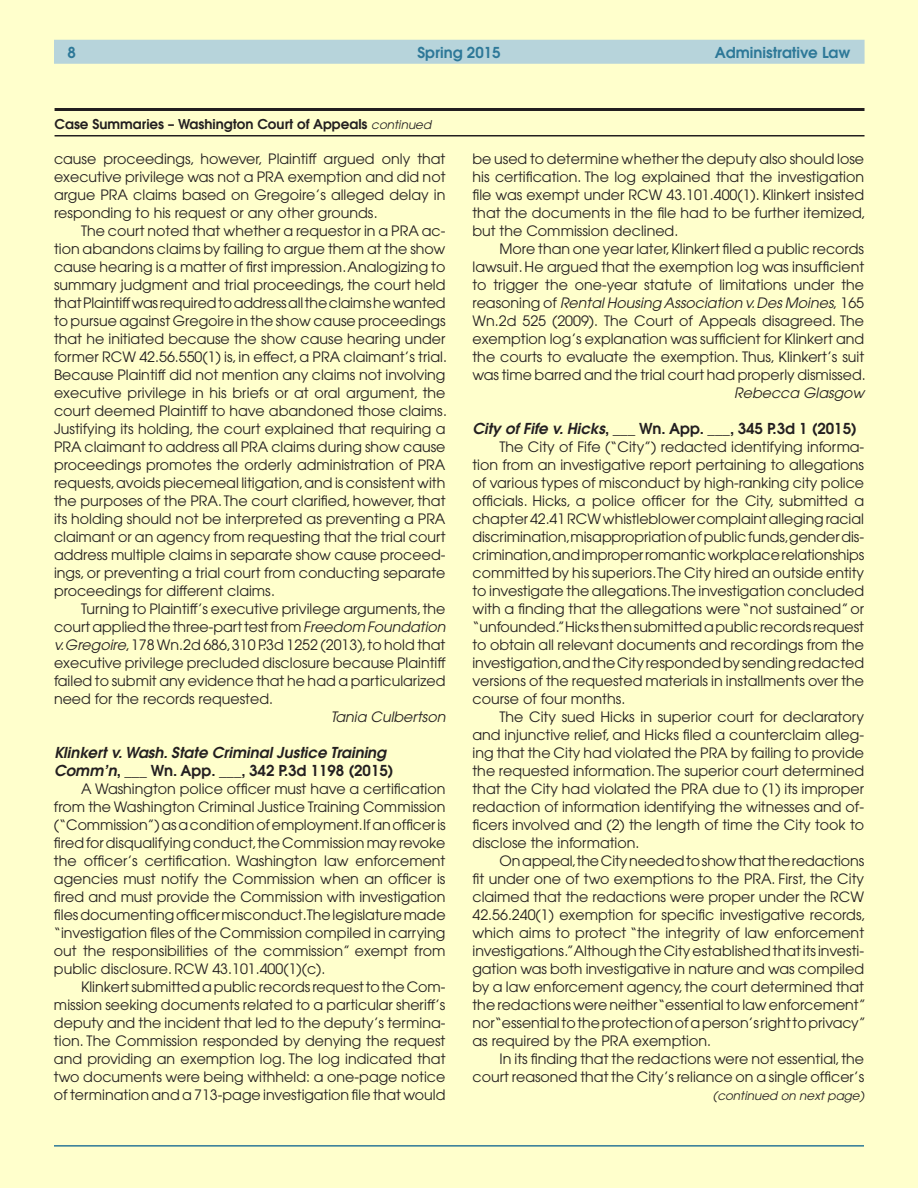
<style>
.page{position:relative;width:918px;height:1188px;background:#ffc}
.page>*{position:absolute;margin:0;border:0;box-sizing:border-box;transform-origin:0 0}
.case{font:italic 600 15px/18px "Avant Garde";color:#231f20}
.case-2{font:600 15px "Avant Garde";color:#231f20}
.t1{font:600 15px "Avant Garde";color:#2d7898}
.body{font:14.25px/18px "Avant Garde";color:#231f20;text-align:justify}
.byline2{font:italic 14.25px "Avant Garde";color:#231f20}
.continued_from{font:600 13.5px "Avant Garde";color:#231f20}
.continued_on{font:italic 12px "Avant Garde";color:#231f20}
.s1{font-weight:400;font-style:italic;font-size:12px}
.s2{font-style:italic}
.s3{font-style:normal}
</style>
<div class="page">
<div style="left:54px;top:40px;width:811px;height:24px;background:#b7d4db"></div>
<hr style="left:54px;top:1145px;width:810px;height:2px;background:#2d7898">
<hr style="left:55px;top:108px;width:810px;height:3px;background:#231f20">
<hr style="left:55px;top:135px;width:810px;height:1px;background:#231f20">
<p class="t1" style="left:68px;top:43px;width:10px">8</p>
<p class="t1" style="left:417px;top:43px;width:85px">Spring 2015</p>
<p class="t1" style="left:715px;top:43px;width:137px">Administrative Law</p>
<p class="continued_from" style="left:55px;top:115px;width:378px">Case Summaries – Washington Court of Appeals <span class="s1">continued</span></p>
<p class="body" style="left:54px;top:150px;width:393px">cause proceedings, however, Plaintiff argued only that executive privilege was not a PRA exemption and did not argue PRA claims based on Gregoire’s alleged delay in responding to his request or any other grounds.</p>
<p class="body" style="left:54px;top:222px;width:395px;text-indent:27px">The court noted that whether a requestor in a PRA ac&shy;tion abandons claims by failing to argue them at the show cause hearing is a matter of first impression. Analogizing to summary judgment and trial proceedings, the court held that Plaintiff was required to address all the claims he wanted to pursue against Gregoire in the show cause proceedings that he initiated because the show cause hearing under former RCW 42.56.550(1) is, in effect, a PRA claimant’s trial.<br>Because Plaintiff did not mention any claims not involving executive privilege in his briefs or at oral argument, the court deemed Plaintiff to have abandoned those claims.<br>Justifying its holding, the court explained that requiring a PRA claimant to address all PRA claims during show cause proceedings promotes the orderly administration of PRA requests, avoids piecemeal litigation, and is consistent with the purposes of the PRA. The court clarified, however, that its holding should not be interpreted as preventing a PRA claimant or an agency from requesting that the trial court address multiple claims in separate show cause proceed&shy;ings, or preventing a trial court from conducting separate proceedings for different claims.</p>
<p class="body" style="left:54px;top:600px;width:393px;text-indent:27px">Turning to Plaintiff’s executive privilege arguments, the court applied the three-part test from <span class="s2">Freedom Foundation v. Gregoire</span>, 178 Wn.2d 686, 310 P.3d 1252 (2013), to hold that executive privilege precluded disclosure because Plaintiff failed to submit any evidence that he had a particularized need for the records requested.</p>
<p class="byline2" style="left:331px;top:708px;width:116px">Tania Culbertson</p>
<p class="case" style="left:54px;top:743px;width:341px">Klinkert v. Wash. State Criminal Justice Training<br>Comm’n<span class="s3">, ___ Wn. App. ___, 342 P.3d 1198 (2015)</span></p>
<p class="body" style="left:54px;top:780px;width:393px;text-indent:27px">A Washington police officer must have a certification from the Washington Criminal Justice Training Commission (“Commission”) as a condition of employment.If an officer is fired for disqualifying conduct,the Commission may revoke the officer’s certification. Washington law enforcement agencies must notify the Commission when an officer is fired and must provide the Commission with investigation files documenting officer misconduct.The legislature made “investigation files of the Commission compiled in carrying out the responsibilities of the commission” exempt from public disclosure. RCW 43.101.400(1)(c).</p>
<p class="body" style="left:54px;top:978px;width:393px;text-indent:27px">Klinkert submitted a public records request to the Com&shy;mission seeking documents related to a particular sheriff’s deputy and the incident that led to the deputy’s termina&shy;tion. The Commission responded by denying the request and providing an exemption log. The log indicated that two documents were being withheld: a one-page notice of termination and a 713-page investigation file that would</p>
<p class="body" style="left:472px;top:150px;width:395px">be used to determine whether the deputy also should lose his certification. The log explained that the investigation file was exempt under RCW 43.101.400(1). Klinkert insisted that the documents in the file had to be further itemized, but the Commission declined.</p>
<p class="body" style="left:472px;top:240px;width:395px;text-indent:27px">More than one year later, Klinkert filed a public records lawsuit. He argued that the exemption log was insufficient to trigger the one-year statute of limitations under the reasoning of <span class="s2">Rental Housing Association v. Des Moines</span>, 165<br>Wn.2d 525 (2009). The Court of Appeals disagreed. The exemption log’s explanation was sufficient for Klinkert and the courts to evaluate the exemption. Thus, Klinkert’s suit was time barred and the trial court had properly dismissed.</p>
<p class="byline2" style="left:734px;top:385px;width:132px">Rebecca Glasgow</p>
<p class="case-2" style="left:472px;top:419px;width:386px"><span class="s2">City of Fife v. Hicks</span>, ___ Wn. App. ___, 345 P.3d 1 (2015)</p>
<p class="body" style="left:472px;top:438px;width:393px;text-indent:27px">The City of Fife (“City”) redacted identifying informa&shy;tion from an investigative report pertaining to allegations of various types of misconduct by high-ranking city police officials. Hicks, a police officer for the City, submitted a chapter 42.41 RCW whistleblower complaint alleging racial discrimination,misappropriation of public funds,gender dis&shy;crimination,and improper romantic workplace relationships committed by his superiors. The City hired an outside entity to investigate the allegations.The investigation concluded with a finding that the allegations were “not sustained” or “unfounded.” Hicks then submitted a public records request to obtain all relevant documents and recordings from the investigation,and the City responded by sending redacted versions of the requested materials in installments over the course of four months.</p>
<p class="body" style="left:472px;top:708px;width:393px;text-indent:27px">The City sued Hicks in superior court for declaratory and injunctive relief, and Hicks filed a counterclaim alleg&shy;ing that the City had violated the PRA by failing to provide the requested information. The superior court determined that the City had violated the PRA due to (1) its improper redaction of information identifying the witnesses and of&shy;ficers involved and (2) the length of time the City took to disclose the information.</p>
<p class="body" style="left:472px;top:852px;width:395px;text-indent:27px">On appeal,the City needed to show that the redactions fit under one of two exemptions to the PRA. First, the City claimed that the redactions were proper under the RCW 42.56.240(1) exemption for specific investigative records, which aims to protect “the integrity of law enforcement investigations.” Although the City established that its investi&shy;gation was both investigative in nature and was compiled by a law enforcement agency, the court determined that the redactions were neither “essential to law enforcement” nor “essential to the protection of a person’s right to privacy” as required by the PRA exemption.</p>
<p class="body" style="left:472px;top:1050px;width:393px;text-align:right">In its finding that the redactions were not essential, the court reasoned that the City’s reliance on a single officer’s</p>
<p class="continued_on" style="left:713px;top:1089px;width:153px">(continued on next page)</p>
</div>
